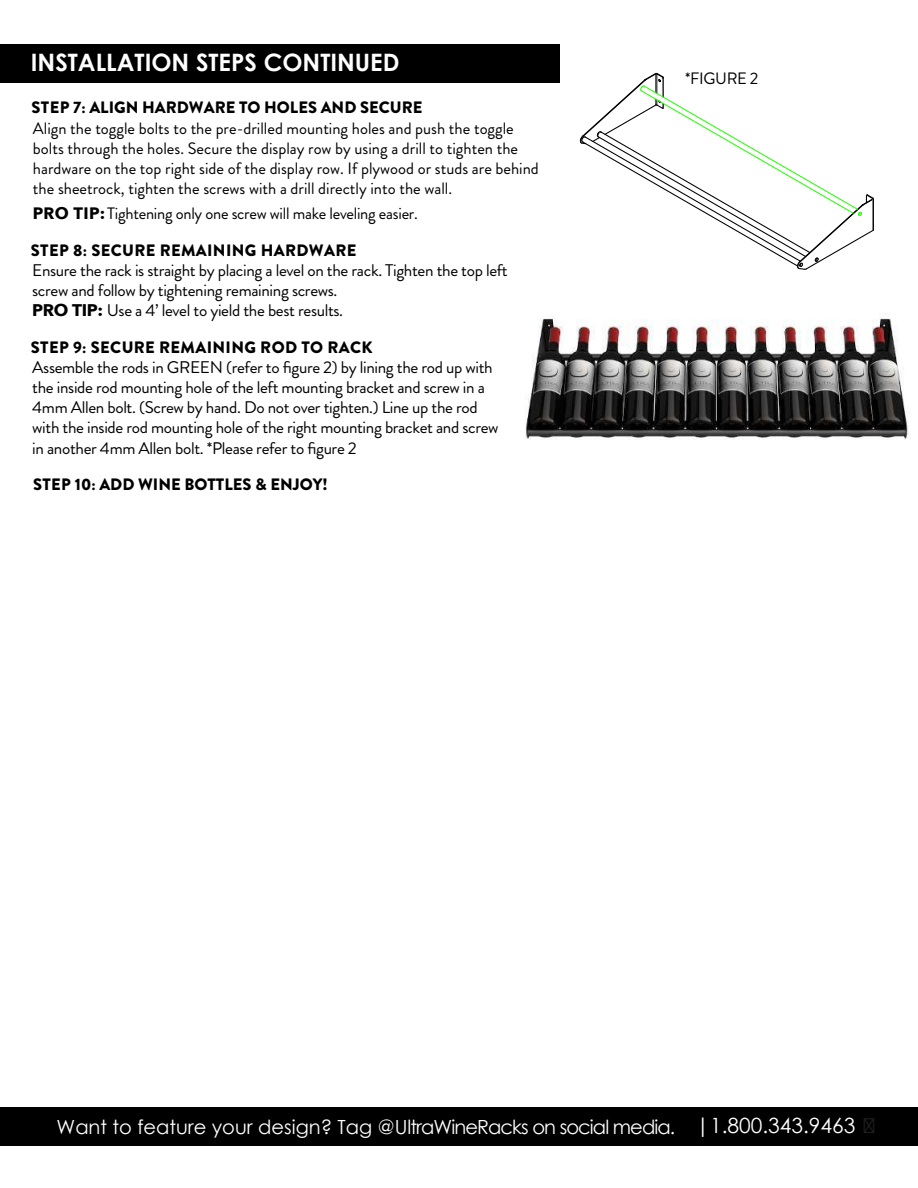
<style>
.page{position:relative;width:918px;height:1188px;background:#fff}
.page>*{position:absolute;margin:0;border:0;box-sizing:border-box;transform-origin:0 0}
.t1{font:700 24px "Century Gothic";color:#fff}
.t2{font:19.5px "Century Gothic";letter-spacing:-.045em;color:#fff}
.t3{font:16.8px/20.2px "Brandon Grotesque";letter-spacing:-.02em;color:#000}
.t4{font:16.5px/19.8px "Brandon Grotesque";color:#000}
.t5{font:900 16.5px "Brandon Grotesque";color:#000}
.t6{font:900 16.5px "Brandon Grotesque";letter-spacing:.02em;color:#000}
.s1{font-family:"Avenir Next";font-weight:700}
.s2{font-size:21px}
</style>
<div class="page">
<div style="left:0;top:1107px;width:918px;height:39px;background:#000"></div>
<div style="left:0;top:44px;width:560px;height:39px;background:#000"></div>
<svg style="left:579px;top:72px;width:295px;height:198px"></svg>
<img style="left:525px;top:318px;width:385px;height:122px">
<h1 class="t1" style="left:31px;top:49px;width:370px">INSTALLATION STEPS CONTINUED</h1>
<p class="t5" style="left:32px;top:101px;width:392px">STEP 7: ALIGN HARDWARE TO HOLES AND SECURE</p>
<p class="t4" style="left:33px;top:121px;width:507px">Align the toggle bolts to the pre-drilled mounting holes and push the toggle bolts through the holes. Secure the display row by using a drill to tighten the hardware on the top right side of the display row. If plywood or studs are behind the sheetrock, tighten the screws with a drill directly into the wall.</p>
<p class="t4" style="left:33px;top:205px;width:387px"><span class="s1">PRO TIP:</span> Tightening only one screw will make leveling easier.</p>
<p class="t6" style="left:31px;top:245px;width:327px">STEP 8: SECURE REMAINING HARDWARE</p>
<p class="t3" style="left:32px;top:262px;width:477px">Ensure the rack is straight by placing a level on the rack. Tighten the top left screw and follow by tightening remaining screws.<br><span class="s1">PRO TIP:</span> Use a 4’ level to yield the best results.</p>
<p class="t6" style="left:31px;top:342px;width:343px">STEP 9: SECURE REMAINING ROD TO RACK</p>
<p class="t3" style="left:32px;top:359px;width:468px">Assemble the rods in GREEN (refer to figure 2) by lining the rod up with the inside rod mounting hole of the left mounting bracket and screw in a 4mm Allen bolt. (Screw by hand. Do not over tighten.) Line up the rod with the inside rod mounting hole of the right mounting bracket and screw in another 4mm Allen bolt. *Please refer to figure 2</p>
<p class="t5" style="left:33px;top:478px;width:296px">STEP 10: ADD WINE BOTTLES &amp; ENJOY!</p>
<p class="t4" style="left:685px;top:70px;width:75px">*FIGURE 2</p>
<p class="t2" style="left:57px;top:1119px;width:800px">Want to feature your design? Tag @UltraWineRacks on social media. <span class="s2">|1.800.343.9463</span></p>
</div>
